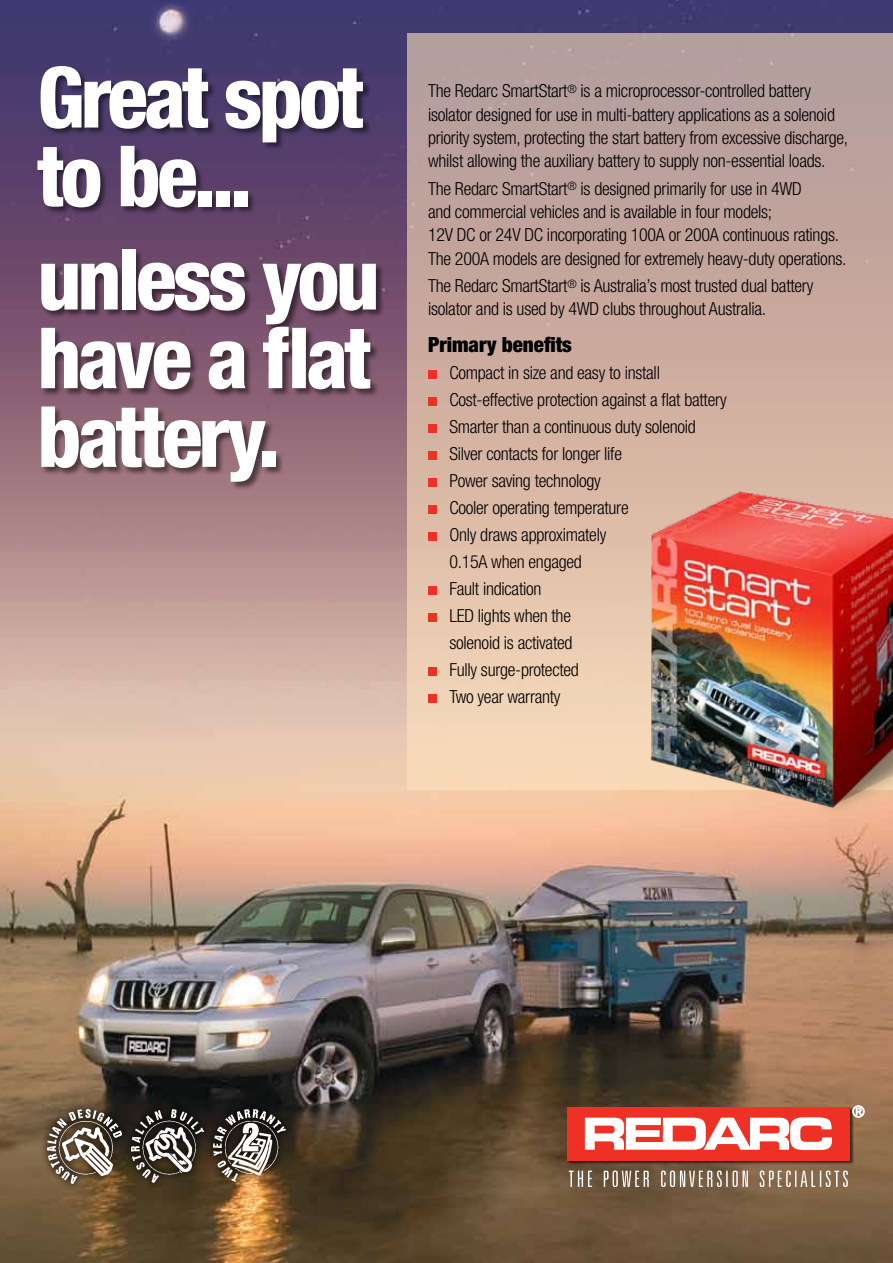
<style>
.page{position:relative;width:893px;height:1263px;background:#fff}
.page>*{position:absolute;margin:0;border:0;box-sizing:border-box;transform-origin:0 0}
.t1{font:800 condensed 84.45px/78.6px "Helvetica Neue LT Std";letter-spacing:-.045em;color:#fff}
.t2{font:900 condensed 21px "Helvetica Neue LT Std";color:#000}
.t3{font:300 condensed 18px/27px "Helvetica Neue LT Std";letter-spacing:-.015em;color:#000}
</style>
<div class="page">
<img style="left:0;top:0;width:893px;height:1263px">
<div style="left:38px;top:66px;width:347px;height:424px;background:#000;opacity:.5"></div>
<div style="left:407px;top:33px;width:486px;height:756px;background:linear-gradient(to bottom,#af9496,#f8d7b6)"></div>
<div style="left:428px;top:370px;width:9px;height:8px;background:#ee3124"></div>
<div style="left:428px;top:397px;width:9px;height:8px;background:#ee3124"></div>
<div style="left:428px;top:424px;width:9px;height:8px;background:#ee3124"></div>
<div style="left:428px;top:451px;width:9px;height:8px;background:#ee3124"></div>
<div style="left:428px;top:478px;width:9px;height:8px;background:#ee3124"></div>
<div style="left:428px;top:505px;width:9px;height:8px;background:#ee3124"></div>
<div style="left:428px;top:532px;width:9px;height:8px;background:#ee3124"></div>
<div style="left:428px;top:586px;width:9px;height:8px;background:#ee3124"></div>
<div style="left:428px;top:613px;width:9px;height:8px;background:#ee3124"></div>
<div style="left:428px;top:667px;width:9px;height:8px;background:#ee3124"></div>
<div style="left:428px;top:694px;width:9px;height:8px;background:#ee3124"></div>
<img style="left:649px;top:491px;width:244px;height:327px">
<div style="left:38px;top:1099px;width:254px;height:91px;background:#000;opacity:.5"></div>
<img style="left:48px;top:1109px;width:73px;height:74px">
<img style="left:131px;top:1109px;width:73px;height:73px">
<img style="left:213px;top:1109px;width:73px;height:73px">
<div style="left:567px;top:1107px;width:287px;height:57px;background:#000;opacity:.6"></div>
<div style="left:567px;top:1107px;width:283px;height:54px;background:#ee3124"></div>
<svg style="left:585px;top:1117px;width:247px;height:33px"></svg>
<svg style="left:569px;top:1170px;width:279px;height:17px;background:#9a8671"></svg>
<svg style="left:852px;top:1105px;width:13px;height:13px"></svg>
<h1 class="t1" style="left:38px;top:57px;width:328px">Great spot to be...</h1>
<h1 class="t1" style="left:38px;top:239px;width:344px;text-align:justify">unless you have a flat battery.</h1>
<p class="t3" style="left:428px;top:79px;width:422px;line-height:23.2px">The Redarc SmartStart<sup>®</sup> is a microprocessor-controlled battery isolator designed for use in multi-battery applications as a solenoid priority system, protecting the start battery from excessive discharge, whilst allowing the auxiliary battery to supply non-essential loads.</p>
<p class="t3" style="left:428px;top:177px;width:420px;line-height:23.2px">The Redarc SmartStart<sup>®</sup> is designed primarily for use in 4WD<br>and commercial vehicles and is available in four models;<br>12V DC or 24V DC incorporating 100A or 200A continuous ratings.<br>The 200A models are designed for extremely heavy-duty operations.</p>
<p class="t3" style="left:428px;top:274px;width:387px;line-height:23.2px">The Redarc SmartStart<sup>®</sup> is Australia’s most trusted dual battery isolator and is used by 4WD clubs throughout Australia.</p>
<p class="t2" style="left:428px;top:331px;width:145px">Primary benefits</p>
<p class="t3" style="left:449px;top:358px;width:279px">Compact in size and easy to install<br>Cost-effective protection against a flat battery<br>Smarter than a continuous duty solenoid<br>Silver contacts for longer life<br>Power saving technology<br>Cooler operating temperature<br>Only draws approximately<br>0.15A when engaged<br>Fault indication<br>LED lights when the<br>solenoid is activated<br>Fully surge-protected<br>Two year warranty</p>
</div>
